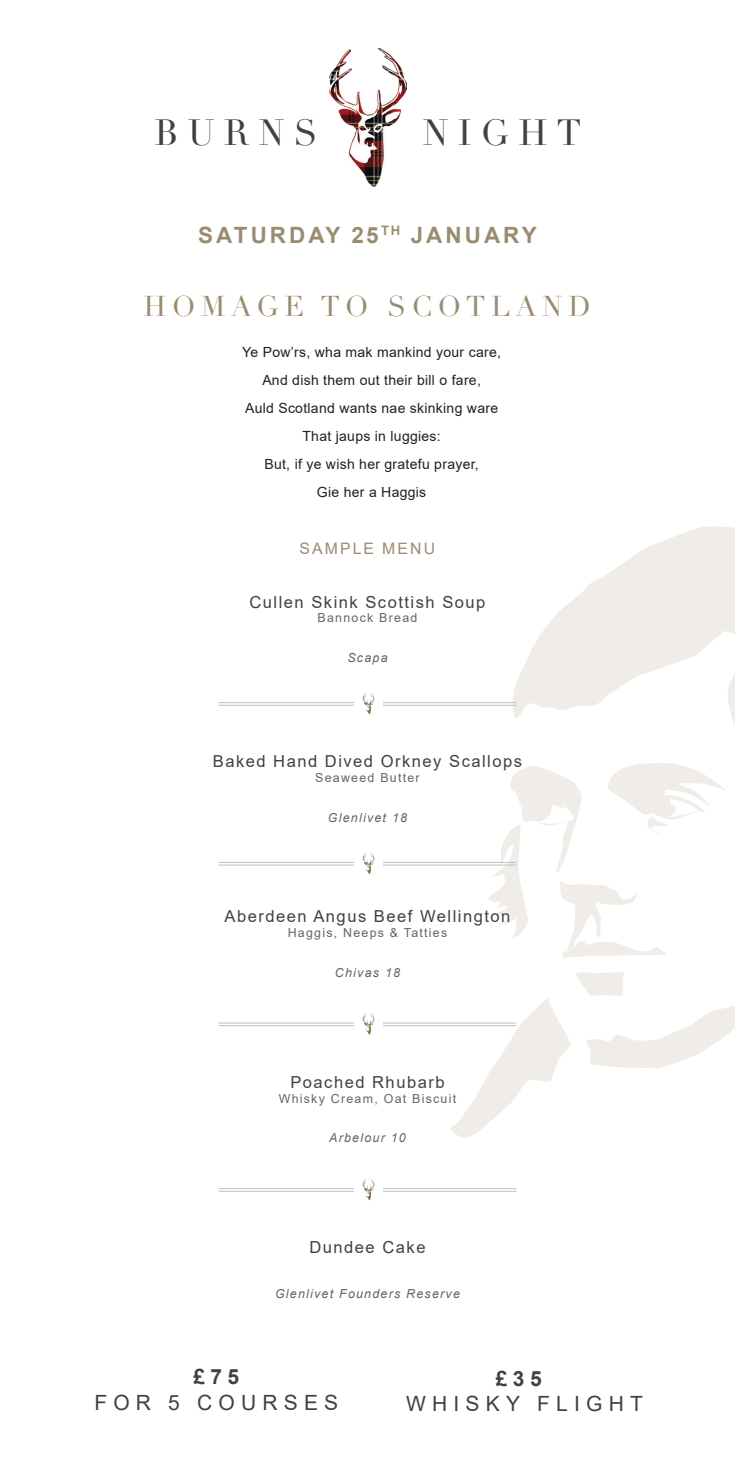
<style>
.page{position:relative;width:735px;height:1474px;background:#fff}
.page>*{position:absolute;margin:0;border:0;box-sizing:border-box;transform-origin:0 0}
.t1{font:35.52px "Didot";letter-spacing:.26em;color:#3f4243}
.t2{font:28px "Didot";letter-spacing:.2em;color:#9a8c70}
.t3{font:700 22.4px "Arial";letter-spacing:.135em;color:#9a8c70}
.t4{font:21px "Arial";letter-spacing:.295em;color:#3f4243}
.t5{font:700 21px "Arial";color:#3f4243}
.t6{font:16.45px "Arial";letter-spacing:.09em;color:#3f4243}
.t7{font:15.75px "Arial";letter-spacing:.135em;color:#9a8c70}
.t8{font:14px/28px "Arial";letter-spacing:.02em;color:#231f20;text-align:center}
.t9{font:12.42px "Arial";letter-spacing:.1em;color:#656568}
.t10{font:italic 12.42px "Arial";letter-spacing:.1em;color:#656568}
</style>
<div class="page">
<svg style="left:512px;top:526px;width:222px;height:196px;fill:#f0ede8"></svg>
<svg style="left:446px;top:971px;width:288px;height:166px"></svg>
<svg style="left:487px;top:763px;width:238px;height:196px"></svg>
<hr style="left:218px;top:702px;width:298px;height:1px;background:#bebfc2">
<hr style="left:218px;top:705px;width:298px;height:1px;background:#bebfc2">
<div style="left:354px;top:689px;width:28px;height:28px;background:#fff"></div>
<svg style="left:362px;top:693px;width:12px;height:21px"></svg>
<hr style="left:218px;top:862px;width:298px;height:1px;background:#bebfc2">
<hr style="left:218px;top:864px;width:298px;height:1px;background:#bebfc2">
<div style="left:354px;top:849px;width:28px;height:28px;background:#fff"></div>
<svg style="left:362px;top:852px;width:12px;height:22px"></svg>
<hr style="left:218px;top:1022px;width:298px;height:1px;background:#bebfc2">
<hr style="left:218px;top:1025px;width:298px;height:1px;background:#bebfc2">
<div style="left:354px;top:1009px;width:28px;height:29px;background:#fff"></div>
<svg style="left:362px;top:1013px;width:12px;height:21px"></svg>
<hr style="left:218px;top:1188px;width:298px;height:1px;background:#bebfc2">
<hr style="left:218px;top:1190px;width:298px;height:1px;background:#bebfc2">
<div style="left:354px;top:1175px;width:28px;height:28px;background:#fff"></div>
<svg style="left:362px;top:1179px;width:12px;height:21px"></svg>
<img style="left:329px;top:48px;width:77px;height:71px">
<img style="left:342px;top:119px;width:56px;height:67px">
<h1 class="t1" style="left:154px;top:112px;width:164px">BURNS</h1>
<h1 class="t1" style="left:422px;top:112px;width:160px">NIGHT</h1>
<h3 class="t3" style="left:198px;top:219px;width:340px">SATURDAY 25<sup>TH</sup> JANUARY</h3>
<h2 class="t2" style="left:144px;top:289px;width:448px">HOMAGE TO SCOTLAND</h2>
<p class="t8" style="left:242px;top:338px;width:260px">Ye Pow’rs, wha mak mankind your care,<br>And dish them out their bill o fare,<br>Auld Scotland wants nae skinking ware<br>That jaups in luggies:<br>But, if ye wish her gratefu prayer,<br>Gie her a Haggis</p>
<p class="t7" style="left:299px;top:537px;width:137px">SAMPLE MENU</p>
<p class="t6" style="left:249px;top:590px;width:237px">Cullen Skink Scottish Soup</p>
<p class="t9" style="left:317px;top:609px;width:101px">Bannock Bread</p>
<p class="t10" style="left:347px;top:649px;width:42px">Scapa</p>
<p class="t6" style="left:213px;top:750px;width:311px">Baked Hand Dived Orkney Scallops</p>
<p class="t9" style="left:315px;top:769px;width:106px">Seaweed Butter</p>
<p class="t10" style="left:328px;top:809px;width:81px">Glenlivet 18</p>
<p class="t6" style="left:224px;top:905px;width:287px">Aberdeen Angus Beef Wellington</p>
<p class="t9" style="left:287px;top:924px;width:161px">Haggis, Neeps &amp; Tatties</p>
<p class="t10" style="left:335px;top:964px;width:67px">Chivas 18</p>
<p class="t6" style="left:290px;top:1070px;width:156px">Poached Rhubarb</p>
<p class="t9" style="left:278px;top:1089px;width:179px">Whisky Cream, Oat Biscuit</p>
<p class="t10" style="left:329px;top:1129px;width:78px">Arbelour 10</p>
<p class="t6" style="left:309px;top:1236px;width:117px">Dundee Cake</p>
<p class="t10" style="left:275px;top:1285px;width:186px">Glenlivet Founders Reserve</p>
<h3 class="t5" style="left:193px;top:1362px;width:47px">£75</h3>
<h3 class="t4" style="left:94px;top:1387px;width:245px">FOR 5 COURSES</h3>
<h3 class="t5" style="left:495px;top:1363px;width:47px">£35</h3>
<h3 class="t4" style="left:406px;top:1388px;width:238px">WHISKY FLIGHT</h3>
</div>
